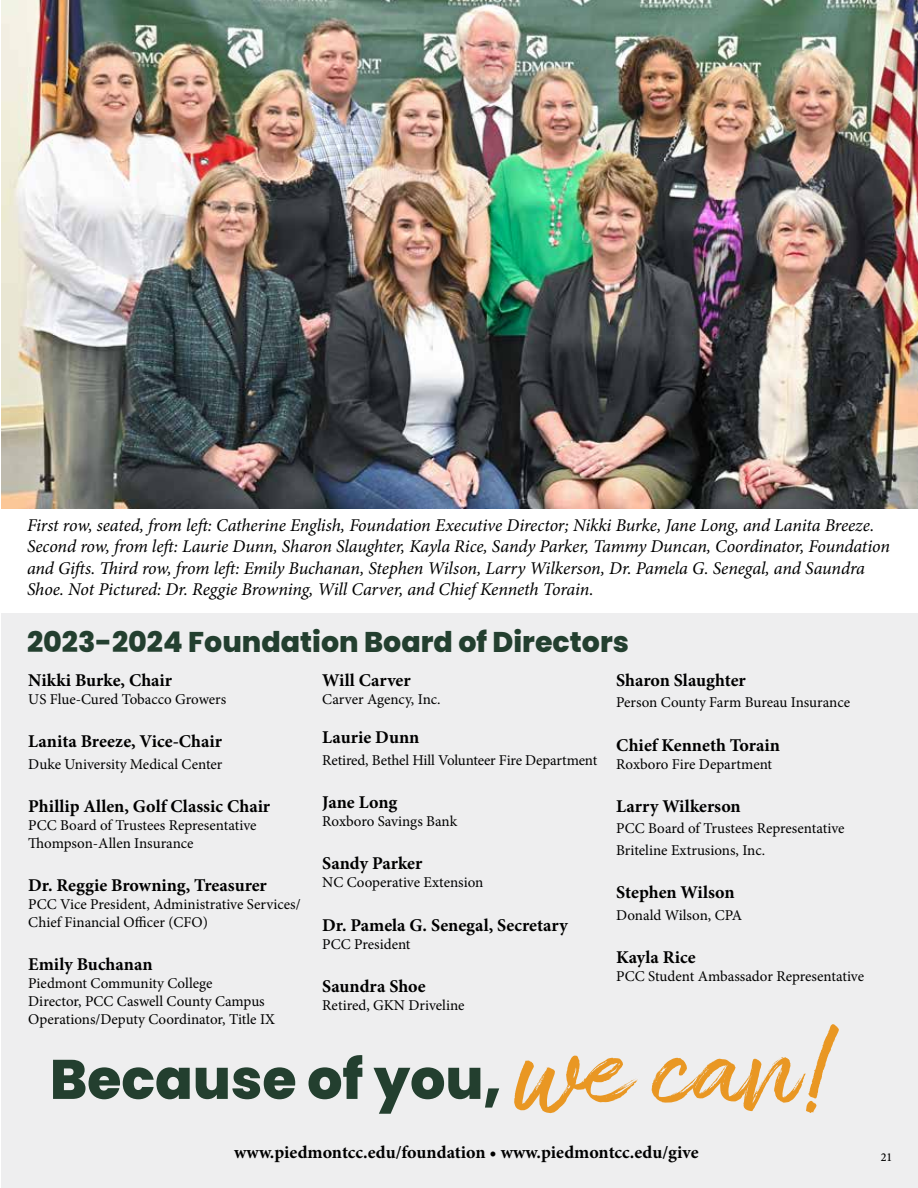
<style>
.page{position:relative;width:918px;height:1188px;background:#fff}
.page>*{position:absolute;margin:0;border:0;box-sizing:border-box;transform-origin:0 0}
.t1{font:124.5px "Amithen";color:#e99723}
.t2{font:800 55.5px "Poppins";color:#233f2f}
.t3{font:800 28.5px "Poppins";color:#233f2f}
.t4{font:italic 18px/21.6px "Minion Pro";letter-spacing:-.01em;color:#000}
.t5{font:700 18px "Minion Pro";color:#000}
.t6{font:15px/18px "Minion Pro";color:#000}
.t7{font:12px "Minion Pro";color:#000}
</style>
<div class="page">
<div style="left:1px;top:614px;width:917px;height:574px;background:#e9e9ea"></div>
<img style="left:1px;top:0;width:917px;height:509px">
<p class="t4" style="left:27px;top:514px;width:865px">First row, seated, from left: Catherine English, Foundation Executive Director; Nikki Burke, Jane Long, and Lanita Breeze.<br>Second row, from left: Laurie Dunn, Sharon Slaughter, Kayla Rice, Sandy Parker, Tammy Duncan, Coordinator, Foundation and Gifts. Third row, from left: Emily Buchanan, Stephen Wilson, Larry Wilkerson, Dr. Pamela G. Senegal, and Saundra Shoe. Not Pictured: Dr. Reggie Browning, Will Carver, and Chief Kenneth Torain.</p>
<h3 class="t3" style="left:27px;top:626px;width:603px">2023-2024 Foundation Board of Directors</h3>
<p class="t5" style="left:28px;top:667px;width:145px">Nikki Burke, Chair</p>
<p class="t6" style="left:28px;top:690px;width:199px">US Flue-Cured Tobacco Growers</p>
<p class="t5" style="left:28px;top:729px;width:195px">Lanita Breeze, Vice-Chair</p>
<p class="t6" style="left:28px;top:755px;width:196px">Duke University Medical Center</p>
<p class="t5" style="left:28px;top:793px;width:243px">Phillip Allen, Golf Classic Chair</p>
<p class="t6" style="left:28px;top:816px;width:230px">PCC Board of Trustees Representative<br>Thompson-Allen Insurance</p>
<p class="t5" style="left:28px;top:873px;width:240px">Dr. Reggie Browning, Treasurer</p>
<p class="t6" style="left:28px;top:895px;width:274px">PCC Vice President, Administrative Services/<br>Chief Financial Officer (CFO)</p>
<p class="t5" style="left:28px;top:952px;width:126px">Emily Buchanan</p>
<p class="t6" style="left:28px;top:975px;width:248px">Piedmont Community College<br>Director, PCC Caswell County Campus<br>Operations/Deputy Coordinator, Title IX</p>
<p class="t5" style="left:322px;top:667px;width:90px">Will Carver</p>
<p class="t6" style="left:322px;top:690px;width:120px">Carver Agency, Inc.</p>
<p class="t5" style="left:322px;top:725px;width:99px">Laurie Dunn</p>
<p class="t6" style="left:322px;top:751px;width:277px">Retired, Bethel Hill Volunteer Fire Department</p>
<p class="t5" style="left:322px;top:790px;width:76px">Jane Long</p>
<p class="t6" style="left:322px;top:813px;width:137px">Roxboro Savings Bank</p>
<p class="t5" style="left:322px;top:851px;width:102px">Sandy Parker</p>
<p class="t6" style="left:322px;top:874px;width:163px">NC Cooperative Extension</p>
<p class="t5" style="left:322px;top:912px;width:247px">Dr. Pamela G. Senegal, Secretary</p>
<p class="t6" style="left:322px;top:935px;width:90px">PCC President</p>
<p class="t5" style="left:322px;top:973px;width:105px">Saundra Shoe</p>
<p class="t6" style="left:322px;top:996px;width:144px">Retired, GKN Driveline</p>
<p class="t5" style="left:616px;top:667px;width:131px">Sharon Slaughter</p>
<p class="t6" style="left:616px;top:694px;width:235px">Person County Farm Bureau Insurance</p>
<p class="t5" style="left:616px;top:732px;width:165px">Chief Kenneth Torain</p>
<p class="t6" style="left:616px;top:755px;width:157px">Roxboro Fire Department</p>
<p class="t5" style="left:616px;top:793px;width:126px">Larry Wilkerson</p>
<p class="t6" style="left:616px;top:818px;width:230px;line-height:21.6px">PCC Board of Trustees Representative<br>Briteline Extrusions, Inc.</p>
<p class="t5" style="left:616px;top:880px;width:120px">Stephen Wilson</p>
<p class="t6" style="left:616px;top:906px;width:127px">Donald Wilson, CPA</p>
<p class="t5" style="left:616px;top:945px;width:81px">Kayla Rice</p>
<p class="t6" style="left:616px;top:967px;width:249px">PCC Student Ambassador Representative</p>
<h1 class="t1" style="left:514px;top:994px;width:327px">we can!</h1>
<h2 class="t2" style="left:50px;top:1047px;width:453px">Because of you,</h2>
<p class="t5" style="left:234px;top:1140px;width:466px">www.piedmontcc.edu/foundation • www.piedmontcc.edu/give</p>
<p class="t7" style="left:881px;top:1150px;width:13px">21</p>
</div>
